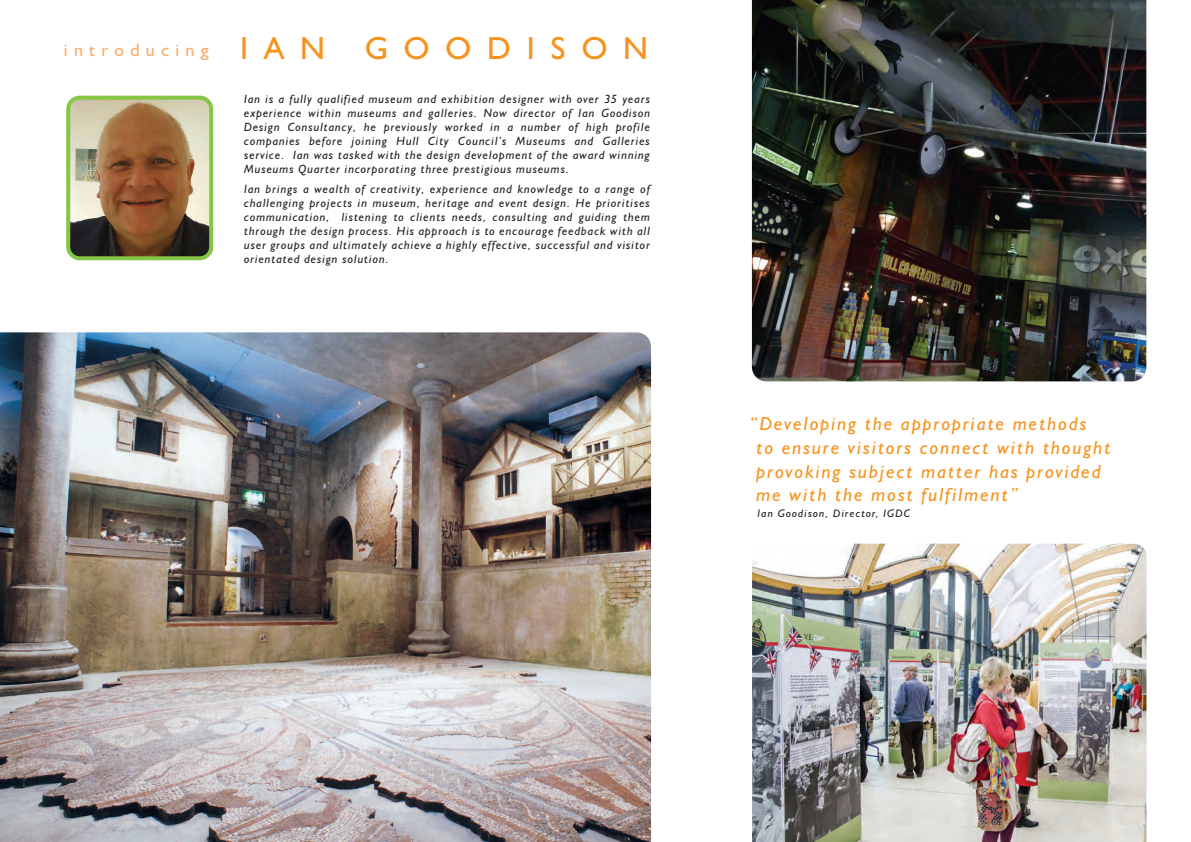
<style>
.page{position:relative;width:1191px;height:842px;background:#fff}
.page>*{position:absolute;margin:0;border:0;box-sizing:border-box;transform-origin:0 0}
.t1{font:32px "Humanist 521 BT";letter-spacing:.5em;color:#f7931d}
.t2{font:italic 19px/23.6px "Humanist 521 BT";letter-spacing:.1em;color:#f7931d}
.t3{font:18px "Humanist 521 BT";letter-spacing:.35em;color:#f9ae6e}
.t4{font:italic 12px/14px "Humanist 521 BT";letter-spacing:.075em;color:#231f20;text-align:justify}
.t5{font:italic 11px "Humanist 521 BT";letter-spacing:.1em;color:#231f20}
.s1{font-size:32px;color:#f7931d}
</style>
<div class="page">
<img style="left:71px;top:101px;width:137px;height:154px">
<div style="left:66px;top:96px;width:147px;height:164px;border:4px solid #87c545;border-radius:12px"></div>
<img style="left:752px;top:0;width:394px;height:381px">
<img style="left:0;top:332px;width:651px;height:510px">
<img style="left:752px;top:544px;width:394px;height:298px">
<h3 class="t3" style="left:64px;top:39px;width:263px">introducing <span class="s1">IAN</span></h3>
<h1 class="t1" style="left:365px;top:29px;width:284px">GOODISON</h1>
<p class="t4" style="left:244px;top:92px;width:407px">Ian is a fully qualified museum and exhibition designer with over 35 years experience within museums and galleries. Now director of Ian Goodison Design Consultancy, he previously worked in a number of high profile companies before joining Hull City Council’s Museums and Galleries service. Ian was tasked with the design development of the award winning Museums Quarter incorporating three prestigious museums.</p>
<p class="t4" style="left:244px;top:182px;width:407px">Ian brings a wealth of creativity, experience and knowledge to a range of challenging projects in museum, heritage and event design. He prioritises communication, listening to clients needs, consulting and guiding them through the design process. His approach is to encourage feedback with all user groups and ultimately achieve a highly effective, successful and visitor orientated design solution.</p>
<h2 class="t2" style="left:756px;top:412px;width:356px;text-indent:-7px">“Developing the appropriate methods<br>to ensure visitors connect with thought provoking subject matter has provided me with the most fulfilment”</h2>
<p class="t5" style="left:757px;top:507px;width:154px">Ian Goodison, Director, IGDC</p>
</div>
